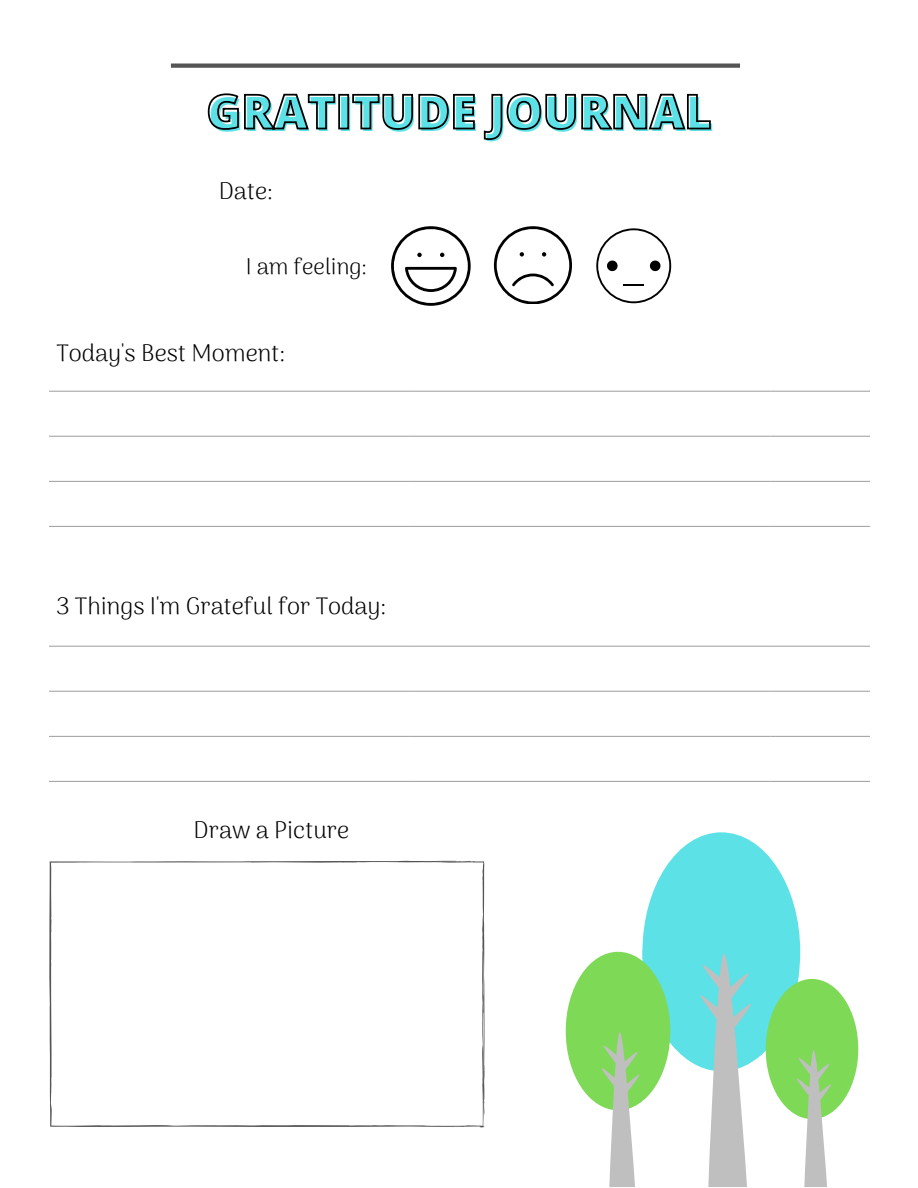
<style>
.page{position:relative;width:918px;height:1188px;background:#fff}
.page>*{position:absolute;margin:0;border:0;box-sizing:border-box;transform-origin:0 0}
.t1{font:800 47.25px "Open Sans";color:#5ce1e6}
.t2{font:300 24px "Arima Madurai";color:#000}
.t3{font:300 22.5px "Arima Madurai";color:#000}
</style>
<div class="page">
<svg style="left:596px;top:228px;width:75px;height:75px"></svg>
<hr style="left:623px;top:284px;width:21px;height:2px;background:#000">
<svg style="left:391px;top:226px;width:80px;height:80px"></svg>
<svg style="left:494px;top:226px;width:78px;height:78px"></svg>
<hr style="left:49px;top:391px;width:361px;height:1px;background:#a6a6a6">
<hr style="left:49px;top:436px;width:361px;height:1px;background:#a6a6a6">
<hr style="left:49px;top:481px;width:361px;height:1px;background:#a6a6a6">
<hr style="left:49px;top:526px;width:361px;height:1px;background:#a6a6a6">
<hr style="left:49px;top:571px;width:361px;height:1px;background:#a6a6a6">
<hr style="left:49px;top:616px;width:361px;height:1px;background:#a6a6a6">
<hr style="left:49px;top:661px;width:361px;height:1px;background:#a6a6a6">
<hr style="left:49px;top:706px;width:361px;height:1px;background:#a6a6a6">
<hr style="left:410px;top:391px;width:361px;height:1px;background:#a6a6a6">
<hr style="left:410px;top:436px;width:361px;height:1px;background:#a6a6a6">
<hr style="left:410px;top:481px;width:361px;height:1px;background:#a6a6a6">
<hr style="left:410px;top:526px;width:361px;height:1px;background:#a6a6a6">
<hr style="left:410px;top:571px;width:361px;height:1px;background:#a6a6a6">
<hr style="left:410px;top:616px;width:361px;height:1px;background:#a6a6a6">
<hr style="left:410px;top:661px;width:361px;height:1px;background:#a6a6a6">
<hr style="left:410px;top:706px;width:361px;height:1px;background:#a6a6a6">
<hr style="left:771px;top:391px;width:98px;height:1px;background:#a6a6a6">
<hr style="left:771px;top:436px;width:98px;height:1px;background:#a6a6a6">
<hr style="left:771px;top:481px;width:98px;height:1px;background:#a6a6a6">
<hr style="left:771px;top:526px;width:98px;height:1px;background:#a6a6a6">
<hr style="left:771px;top:571px;width:98px;height:1px;background:#a6a6a6">
<hr style="left:771px;top:616px;width:98px;height:1px;background:#a6a6a6">
<hr style="left:771px;top:661px;width:98px;height:1px;background:#a6a6a6">
<hr style="left:771px;top:706px;width:98px;height:1px;background:#a6a6a6">
<hr style="left:49px;top:646px;width:361px;height:1px;background:#a6a6a6">
<hr style="left:49px;top:691px;width:361px;height:1px;background:#a6a6a6">
<hr style="left:49px;top:736px;width:361px;height:1px;background:#a6a6a6">
<hr style="left:49px;top:781px;width:361px;height:1px;background:#a6a6a6">
<hr style="left:49px;top:826px;width:361px;height:1px;background:#a6a6a6">
<hr style="left:410px;top:646px;width:361px;height:1px;background:#a6a6a6">
<hr style="left:410px;top:691px;width:361px;height:1px;background:#a6a6a6">
<hr style="left:410px;top:736px;width:361px;height:1px;background:#a6a6a6">
<hr style="left:410px;top:781px;width:361px;height:1px;background:#a6a6a6">
<hr style="left:410px;top:826px;width:361px;height:1px;background:#a6a6a6">
<hr style="left:410px;top:871px;width:361px;height:1px;background:#a6a6a6">
<hr style="left:410px;top:916px;width:361px;height:1px;background:#a6a6a6">
<hr style="left:410px;top:961px;width:361px;height:1px;background:#a6a6a6">
<hr style="left:771px;top:646px;width:98px;height:1px;background:#a6a6a6">
<hr style="left:771px;top:691px;width:98px;height:1px;background:#a6a6a6">
<hr style="left:771px;top:736px;width:98px;height:1px;background:#a6a6a6">
<hr style="left:771px;top:781px;width:98px;height:1px;background:#a6a6a6">
<hr style="left:771px;top:826px;width:98px;height:1px;background:#a6a6a6">
<hr style="left:771px;top:871px;width:98px;height:1px;background:#a6a6a6">
<hr style="left:771px;top:916px;width:98px;height:1px;background:#a6a6a6">
<hr style="left:771px;top:961px;width:98px;height:1px;background:#a6a6a6">
<svg style="left:49px;top:861px;width:436px;height:266px"></svg>
<svg style="left:207px;top:93px;width:504px;height:47px"></svg>
<svg style="left:171px;top:64px;width:569px;height:4px;background:#5e5e5e"></svg>
<div style="left:642px;top:832px;width:158px;height:239px;background:#5ce1e6;border-radius:50%"></div>
<div style="left:566px;top:952px;width:104px;height:158px;background:#7ed957;border-radius:50%"></div>
<div style="left:766px;top:979px;width:92px;height:140px;background:#7ed957;border-radius:50%"></div>
<svg style="left:699px;top:954px;width:133px;height:233px"></svg>
<svg style="left:601px;top:950px;width:88px;height:237px"></svg>
<h1 class="t1" style="left:208px;top:78px;width:507px">GRATITUDE JOURNAL</h1>
<p class="t2" style="left:219px;top:175px;width:56px">Date:</p>
<p class="t3" style="left:246px;top:252px;width:123px">I am feeling:</p>
<p class="t2" style="left:56px;top:337px;width:230px">Today's Best Moment:</p>
<p class="t2" style="left:56px;top:590px;width:331px">3 Things I'm Grateful for Today:</p>
<p class="t2" style="left:194px;top:814px;width:157px">Draw a Picture</p>
</div>
